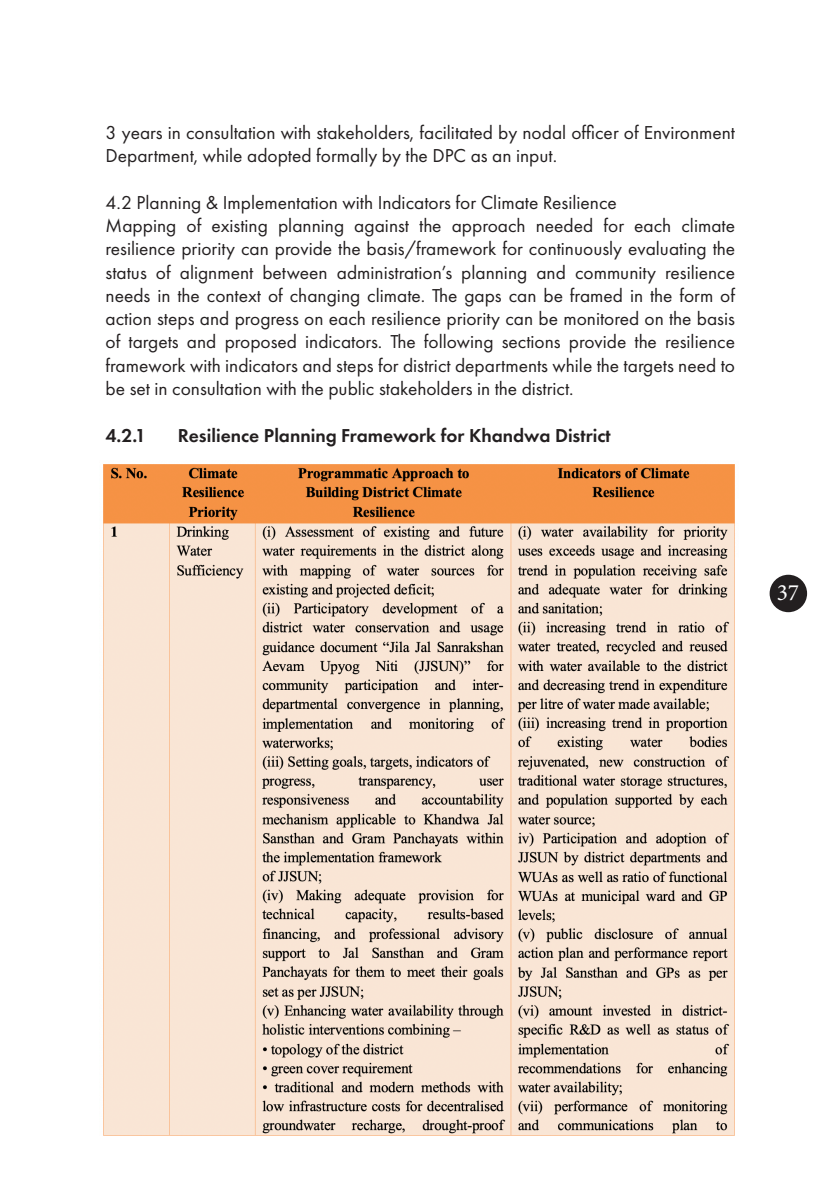
<style>
.page{position:relative;width:840px;height:1191px;background:#fff}
.page>*{position:absolute;margin:0;border:0;box-sizing:border-box;transform-origin:0 0}
.t1{font:23.4px "Minion Pro";color:#fff}
.t2{font:19.4px/23.2px "Futura PT";color:#231f20}
.t3{font:600 19.4px "Futura PT";color:#231f20}
</style>
<div class="page">
<img style="left:103px;top:464px;width:632px;height:672px">
<div style="left:769px;top:575px;width:37px;height:37px;background:#231f20;border-radius:50%"></div>
<p class="t2" style="left:105px;top:121px;width:630px">3 years in consultation with stakeholders, facilitated by nodal officer of Environment<br>Department, while adopted formally by the DPC as an input.</p>
<p class="t2" style="left:105px;top:190px;width:512px">4.2 Planning &amp; Implementation with Indicators for Climate Resilience</p>
<p class="t2" style="left:105px;top:214px;width:630px;text-align:justify">Mapping of existing planning against the approach needed for each climate resilience priority can provide the basis/framework for continuously evaluating the status of alignment between administration’s planning and community resilience needs in the context of changing climate. The gaps can be framed in the form of action steps and progress on each resilience priority can be monitored on the basis of targets and proposed indicators. The following sections provide the resilience framework with indicators and steps for district departments while the targets need to be set in consultation with the public stakeholders in the district.</p>
<p class="t3" style="left:105px;top:423px;width:42px">4.2.1</p>
<p class="t3" style="left:177px;top:423px;width:434px">Resilience Planning Framework for Khandwa District</p>
<p class="t1" style="left:776px;top:577px;width:24px">37</p>
</div>
